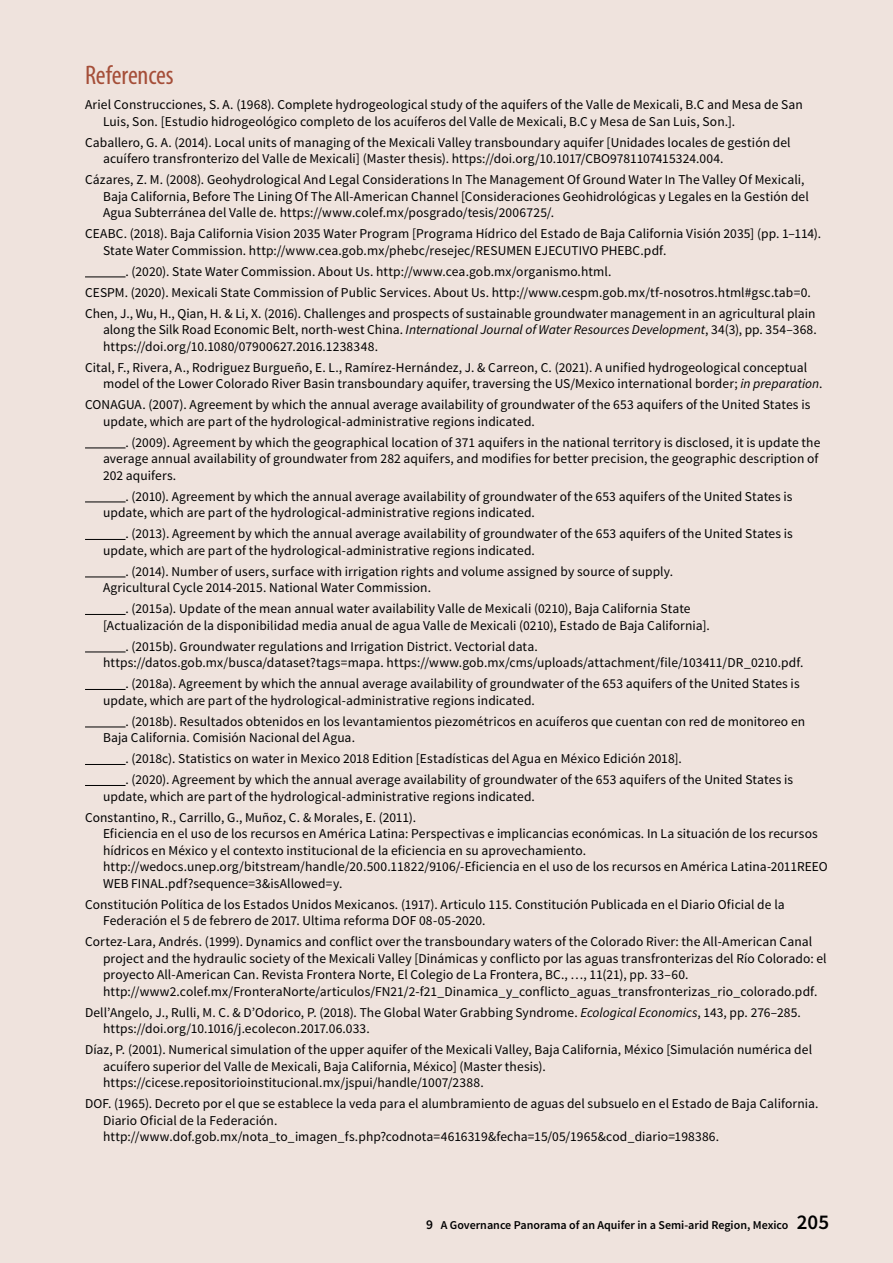
<style>
.page{position:relative;width:893px;height:1263px;background:#efe3dd}
.page>*{position:absolute;margin:0;border:0;box-sizing:border-box;transform-origin:0 0}
.t1{font:condensed 27px "Myriad Pro";letter-spacing:-.005em;color:#a54e38}
.t2{font:13.5px/16.5px "Source Sans Pro";letter-spacing:.005em;color:#000}
.t3{font:600 12px "Source Sans Pro";color:#000}
.s1{font-style:italic}
.s2{font-size:13.5px}
.s3{font-size:21px}
</style>
<div class="page">
<hr style="left:85px;top:277px;width:41px;height:1px;background:#000">
<hr style="left:85px;top:448px;width:41px;height:1px;background:#000">
<hr style="left:85px;top:502px;width:41px;height:1px;background:#000">
<hr style="left:85px;top:539px;width:41px;height:1px;background:#000">
<hr style="left:85px;top:577px;width:41px;height:1px;background:#000">
<hr style="left:85px;top:614px;width:41px;height:1px;background:#000">
<hr style="left:85px;top:652px;width:41px;height:1px;background:#000">
<hr style="left:85px;top:689px;width:41px;height:1px;background:#000">
<hr style="left:85px;top:727px;width:41px;height:1px;background:#000">
<hr style="left:85px;top:764px;width:41px;height:1px;background:#000">
<hr style="left:85px;top:785px;width:41px;height:1px;background:#000">
<h1 class="t1" style="left:85px;top:59px;width:90px">References</h1>
<p class="t2" style="left:103px;top:97px;width:701px;text-indent:-18px">Ariel Construcciones, S. A. (1968). Complete hydrogeological study of the aquifers of the Valle de Mexicali, B.C and Mesa de San<br>Luis, Son. [Estudio hidrogeológico completo de los acuíferos del Valle de Mexicali, B.C y Mesa de San Luis, Son.].</p>
<p class="t2" style="left:103px;top:134px;width:689px;text-indent:-18px">Caballero, G. A. (2014). Local units of managing of the Mexicali Valley transboundary aquifer [Unidades locales de gestión del acuífero transfronterizo del Valle de Mexicali] (Master thesis). https://doi.org/10.1017/CBO9781107415324.004.</p>
<p class="t2" style="left:103px;top:172px;width:707px;text-indent:-18px">Cázares, Z. M. (2008). Geohydrological And Legal Considerations In The Management Of Ground Water In The Valley Of Mexicali,<br>Baja California, Before The Lining Of The All-American Channel [Consideraciones Geohidrológicas y Legales en la Gestión del<br>Agua Subterránea del Valle de. https://www.colef.mx/posgrado/tesis/2006725/.</p>
<p class="t2" style="left:103px;top:226px;width:720px;text-indent:-18px">CEABC. (2018). Baja California Vision 2035 Water Program [Programa Hídrico del Estado de Baja California Visión 2035] (pp. 1–114).<br>State Water Commission. http://www.cea.gob.mx/phebc/resejec/RESUMEN EJECUTIVO PHEBC.pdf.</p>
<p class="t2" style="left:85px;top:261px;width:732px;line-height:21px;text-indent:40px">. (2020). State Water Commission. About Us. http://www.cea.gob.mx/organismo.html.<br>CESPM. (2020). Mexicali State Commission of Public Services. About Us. http://www.cespm.gob.mx/tf-nosotros.html#gsc.tab=0.<br>Chen, J., Wu, H., Qian, H. &amp; Li, X. (2016). Challenges and prospects of sustainable groundwater management in an agricultural plain</p>
<p class="t2" style="left:103px;top:322px;width:715px">along the Silk Road Economic Belt, north-west China. <span class="s1">International Journal of Water Resources Development</span>, 34(3), pp. 354–368. https://doi.org/10.1080/07900627.2016.1238348.</p>
<p class="t2" style="left:103px;top:359px;width:721px;text-indent:-18px">Cital, F., Rivera, A., Rodriguez Burgueño, E. L., Ramírez-Hernández, J. &amp; Carreon, C. (2021). A unified hydrogeological conceptual model of the Lower Colorado River Basin transboundary aquifer, traversing the US/Mexico international border; <span class="s1">in preparation</span>.</p>
<p class="t2" style="left:103px;top:397px;width:709px;text-indent:-18px">CONAGUA. (2007). Agreement by which the annual average availability of groundwater of the 653 aquifers of the United States is update, which are part of the hydrological-administrative regions indicated.</p>
<p class="t2" style="left:103px;top:434px;width:719px;text-indent:23px">. (2009). Agreement by which the geographical location of 371 aquifers in the national territory is disclosed, it is update the average annual availability of groundwater from 282 aquifers, and modifies for better precision, the geographic description of<br>202 aquifers.</p>
<p class="t2" style="left:103px;top:488px;width:691px;text-indent:23px">. (2010). Agreement by which the annual average availability of groundwater of the 653 aquifers of the United States is update, which are part of the hydrological-administrative regions indicated.</p>
<p class="t2" style="left:103px;top:526px;width:691px;text-indent:23px">. (2013). Agreement by which the annual average availability of groundwater of the 653 aquifers of the United States is update, which are part of the hydrological-administrative regions indicated.</p>
<p class="t2" style="left:103px;top:563px;width:572px;text-indent:23px">. (2014). Number of users, surface with irrigation rights and volume assigned by source of supply.<br>Agricultural Cycle 2014-2015. National Water Commission.</p>
<p class="t2" style="left:103px;top:601px;width:608px;text-align:center">. (2015a). Update of the mean annual water availability Valle de Mexicali (0210), Baja California State [Actualización de la disponibilidad media anual de agua Valle de Mexicali (0210), Estado de Baja California].</p>
<p class="t2" style="left:103px;top:638px;width:702px;text-indent:23px">. (2015b). Groundwater regulations and Irrigation District. Vectorial data. https://datos.gob.mx/busca/dataset?tags=mapa. https://www.gob.mx/cms/uploads/attachment/file/103411/DR_0210.pdf.</p>
<p class="t2" style="left:103px;top:676px;width:698px;text-indent:23px">. (2018a). Agreement by which the annual average availability of groundwater of the 653 aquifers of the United States is update, which are part of the hydrological-administrative regions indicated.</p>
<p class="t2" style="left:103px;top:713px;width:704px;text-indent:23px">. (2018b). Resultados obtenidos en los levantamientos piezométricos en acuíferos que cuentan con red de monitoreo en<br>Baja California. Comisión Nacional del Agua.</p>
<p class="t2" style="left:126px;top:748px;width:669px;line-height:21px">. (2018c). Statistics on water in Mexico 2018 Edition [Estadísticas del Agua en México Edición 2018].<br>. (2020). Agreement by which the annual average availability of groundwater of the 653 aquifers of the United States is</p>
<p class="t2" style="left:85px;top:786px;width:451px;line-height:21px;text-indent:18px">update, which are part of the hydrological-administrative regions indicated.<br>Constantino, R., Carrillo, G., Muñoz, C. &amp; Morales, E. (2011).</p>
<p class="t2" style="left:103px;top:826px;width:726px">Eficiencia en el uso de los recursos en América Latina: Perspectivas e implicancias económicas. In La situación de los recursos hídricos en México y el contexto institucional de la eficiencia en su aprovechamiento. http://wedocs.unep.org/bitstream/handle/20.500.11822/9106/-Eficiencia en el uso de los recursos en América Latina-2011REEO WEB FINAL.pdf?sequence=3&amp;isAllowed=y.</p>
<p class="t2" style="left:103px;top:896px;width:683px;text-indent:-18px">Constitución Política de los Estados Unidos Mexicanos. (1917). Articulo 115. Constitución Publicada en el Diario Oficial de la<br>Federación el 5 de febrero de 2017. Ultima reforma DOF 08-05-2020.</p>
<p class="t2" style="left:103px;top:934px;width:725px;text-indent:-18px">Cortez-Lara, Andrés. (1999). Dynamics and conflict over the transboundary waters of the Colorado River: the All-American Canal project and the hydraulic society of the Mexicali Valley [Dinámicas y conflicto por las aguas transfronterizas del Río Colorado: el proyecto All-American Can. Revista Frontera Norte, El Colegio de La Frontera, BC., …, 11(21), pp. 33–60. http://www2.colef.mx/FronteraNorte/articulos/FN21/2-f21_Dinamica_y_conflicto_aguas_transfronterizas_rio_colorado.pdf.</p>
<p class="t2" style="left:103px;top:1004px;width:699px;text-indent:-18px">Dell’Angelo, J., Rulli, M. C. &amp; D’Odorico, P. (2018). The Global Water Grabbing Syndrome. <span class="s1">Ecological Economics</span>, 143, pp. 276–285. https://doi.org/10.1016/j.ecolecon.2017.06.033.</p>
<p class="t2" style="left:103px;top:1042px;width:711px;text-indent:-18px">Díaz, P. (2001). Numerical simulation of the upper aquifer of the Mexicali Valley, Baja California, México [Simulación numérica del acuífero superior del Valle de Mexicali, Baja California, México] (Master thesis). https://cicese.repositorioinstitucional.mx/jspui/handle/1007/2388.</p>
<p class="t2" style="left:103px;top:1096px;width:717px;text-indent:-18px">DOF. (1965). Decreto por el que se establece la veda para el alumbramiento de aguas del subsuelo en el Estado de Baja California.<br>Diario Oficial de la Federación. http://www.dof.gob.mx/nota_to_imagen_fs.php?codnota=4616319&amp;fecha=15/05/1965&amp;cod_diario=198386.</p>
<p class="t3" style="left:426px;top:1217px;width:404px"><span class="s2">9</span> A Governance Panorama of an Aquifer in a Semi-arid Region, Mexico <span class="s3">205</span></p>
</div>
